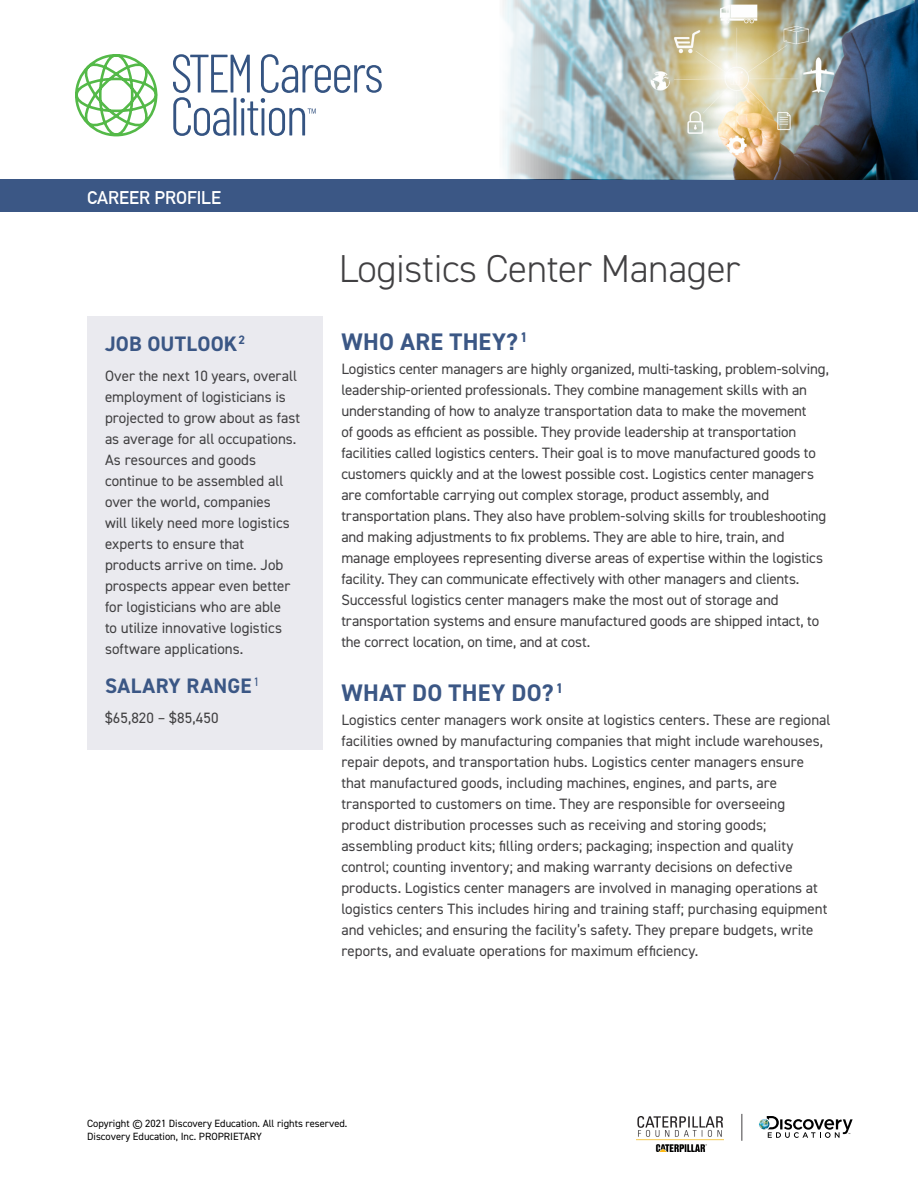
<style>
.page{position:relative;width:918px;height:1188px;background:#fff}
.page>*{position:absolute;margin:0;border:0;box-sizing:border-box;transform-origin:0 0}
.t1{font:300 39px "DIN2014";letter-spacing:-.01em;color:#414042}
.t2{font:700 24px "DIN2014";letter-spacing:.015em;color:#3b5785}
.t3{font:700 21px "DIN2014";letter-spacing:.015em;color:#3b5785}
.t4{font:700 18px "DIN Alternate";color:#fff}
.t5{font:15px/21px "DIN2014";letter-spacing:-.005em;color:#414042}
.t6{font:10.5px/12.6px "DIN2014";color:#000}
</style>
<div class="page">
<div style="left:0;top:179px;width:918px;height:33px;background:#3b5785"></div>
<svg style="left:173px;top:54px;width:209px;height:82px"></svg>
<svg style="left:75px;top:54px;width:83px;height:82px"></svg>
<svg style="left:759px;top:1116px;width:94px;height:22px"></svg>
<svg style="left:741px;top:1114px;width:1px;height:27px"></svg>
<img style="left:637px;top:1116px;width:86px;height:36px">
<div style="left:87px;top:316px;width:235px;height:434px;background:#eaeaef"></div>
<img style="left:503px;top:0;width:415px;height:179px">
<p class="t4" style="left:87px;top:184px;width:136px">CAREER PROFILE</p>
<h3 class="t3" style="left:105px;top:330px;width:142px">JOB OUTLOOK<sup>2</sup></h3>
<p class="t5" style="left:105px;top:365px;width:197px">Over the next 10 years, overall employment of logisticians is projected to grow about as fast as average for all occupations.<br>As resources and goods continue to be assembled all over the world, companies<br>will likely need more logistics experts to ensure that products arrive on time. Job prospects appear even better for logisticians who are able<br>to utilize innovative logistics software applications.</p>
<h3 class="t3" style="left:105px;top:672px;width:156px">SALARY RANGE<sup>1</sup></h3>
<p class="t5" style="left:105px;top:707px;width:115px">$65,820 – $85,450</p>
<h1 class="t1" style="left:339px;top:245px;width:403px">Logistics Center Manager</h1>
<h2 class="t2" style="left:341px;top:326px;width:188px">WHO ARE THEY? <sup>1</sup></h2>
<p class="t5" style="left:341px;top:358px;width:489px">Logistics center managers are highly organized, multi-tasking, problem-solving, leadership-oriented professionals. They combine management skills with an understanding of how to analyze transportation data to make the movement<br>of goods as efficient as possible. They provide leadership at transportation facilities called logistics centers. Their goal is to move manufactured goods to customers quickly and at the lowest possible cost. Logistics center managers are comfortable carrying out complex storage, product assembly, and transportation plans. They also have problem-solving skills for troubleshooting and making adjustments to fix problems. They are able to hire, train, and manage employees representing diverse areas of expertise within the logistics facility. They can communicate effectively with other managers and clients.<br>Successful logistics center managers make the most out of storage and transportation systems and ensure manufactured goods are shipped intact, to the correct location, on time, and at cost.</p>
<h2 class="t2" style="left:341px;top:677px;width:223px">WHAT DO THEY DO? <sup>1</sup></h2>
<p class="t5" style="left:341px;top:709px;width:491px">Logistics center managers work onsite at logistics centers. These are regional facilities owned by manufacturing companies that might include warehouses, repair depots, and transportation hubs. Logistics center managers ensure that manufactured goods, including machines, engines, and parts, are transported to customers on time. They are responsible for overseeing product distribution processes such as receiving and storing goods; assembling product kits; filling orders; packaging; inspection and quality control; counting inventory; and making warranty decisions on defective products. Logistics center managers are involved in managing operations at logistics centers This includes hiring and training staff; purchasing equipment and vehicles; and ensuring the facility’s safety. They prepare budgets, write reports, and evaluate operations for maximum efficiency.</p>
<p class="t6" style="left:87px;top:1117px;width:262px">Copyright © 2021 Discovery Education. All rights reserved.<br>Discovery Education, Inc. PROPRIETARY</p>
</div>
